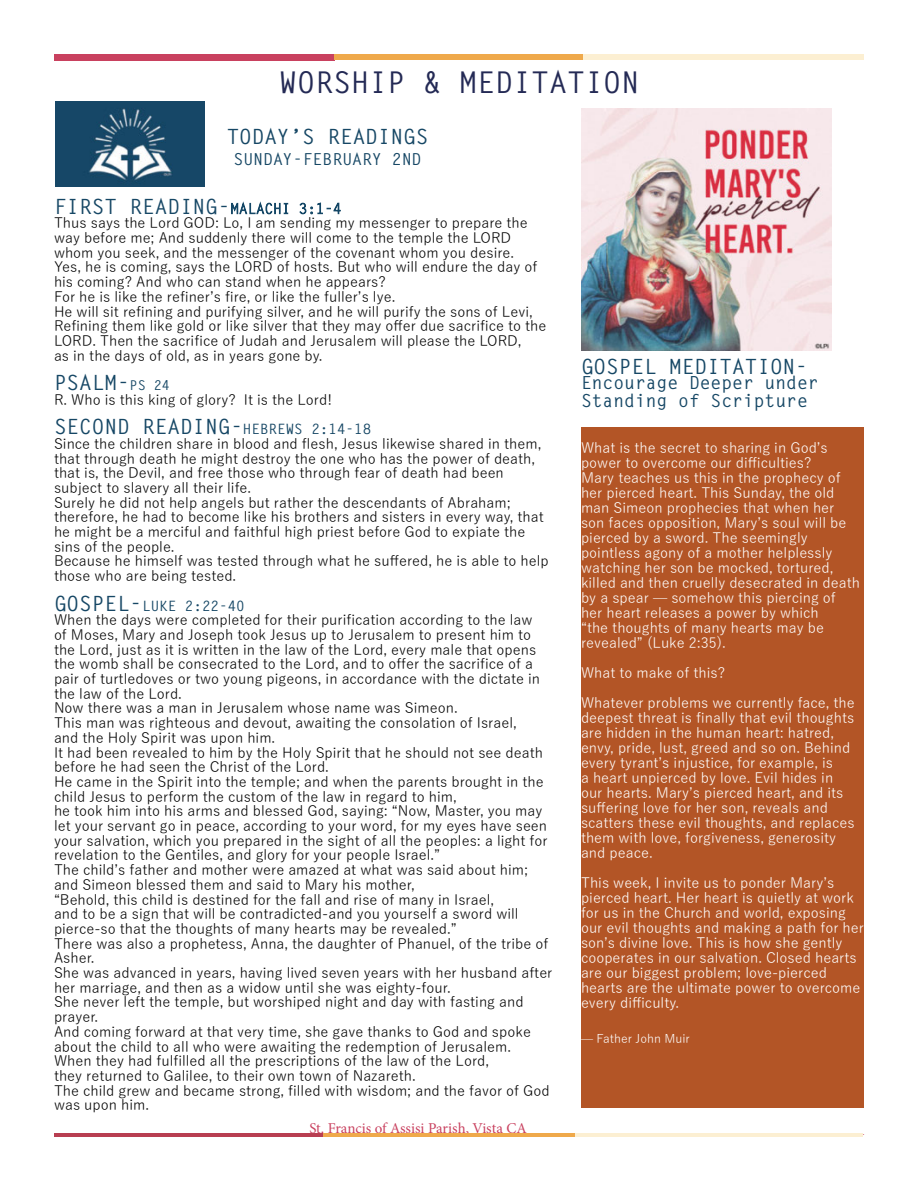
<style>
.page{position:relative;width:918px;height:1188px;background:#fff}
.page>*{position:absolute;margin:0;border:0;box-sizing:border-box;transform-origin:0 0}
.t1{font:700 30px "Letter Gothic Std";color:#242a55}
.t2{font:700 21px "Letter Gothic Std";color:#164765}
.t3{font:700 18px/18px "Letter Gothic Std";color:#164765}
.t4{font:700 16.5px "Letter Gothic Std";color:#164765}
.t5{font:14.25px/14.7px "Yu Go Pr 6 N";color:#000}
.t6{font:14.25px/15px "Yu Go Pr 6 N";color:#fff}
.t7{font:700 14.25px "Letter Gothic Std";color:#164765}
.t8{font:12px "Yu Go Pr 6 N";color:#fff}
.s1{font-weight:400;font-size:14.25px;color:#144766}
.s2{font-size:13.5px}
.s3{font-size:14.25px}
.s4{font-size:21px}
</style>
<div class="page">
<div style="left:54px;top:54px;width:281px;height:6px;background:#c9415f"></div>
<div style="left:335px;top:55px;width:248px;height:5px;background:#efa94b"></div>
<div style="left:583px;top:55px;width:281px;height:5px;background:#fcefd2"></div>
<div style="left:581px;top:427px;width:283px;height:681px;background:#b35526"></div>
<img style="left:55px;top:101px;width:150px;height:86px">
<img style="left:581px;top:108px;width:251px;height:243px">
<hr style="left:321px;top:1134px;width:254px;height:3px;background:#efa94b">
<hr style="left:575px;top:1134px;width:287px;height:3px;background:#fcefd2">
<hr style="left:54px;top:1134px;width:268px;height:3px;background:#b83e51">
<p class="t1" style="left:279px;top:64px;width:362px">WORSHIP &amp; MEDITATION</p>
<p class="t2" style="left:227px;top:124px;width:203px">TODAY’S READINGS</p>
<p class="t4" style="left:233px;top:149px;width:190px">SUNDAY-FEBRUARY 2ND</p>
<p class="t2" style="left:54px;top:193px;width:289px">FIRST READING-<span class="s1">MALACHI 3:1-4</span></p>
<p class="t5" style="left:54px;top:214px;width:475px">Thus says the Lord GOD: Lo, I am sending my messenger to prepare the way before me; And suddenly there will come to the temple the LORD</p>
<p class="t5" style="left:54px;top:243px;width:462px">whom you seek, and the messenger of the covenant whom you desire.</p>
<p class="t5" style="left:54px;top:258px;width:485px">Yes, he is coming, says the LORD of hosts. But who will endure the day of his coming? And who can stand when he appears?</p>
<p class="t5" style="left:54px;top:287px;width:343px">For he is like the refiner’s fire, or like the fuller’s lye.</p>
<p class="t5" style="left:54px;top:302px;width:480px">He will sit refining and purifying silver, and he will purify the sons of Levi,</p>
<p class="t5" style="left:54px;top:317px;width:494px">Refining them like gold or like silver that they may offer due sacrifice to the<br>LORD. Then the sacrifice of Judah and Jerusalem will please the LORD,</p>
<p class="t5" style="left:54px;top:346px;width:270px">as in the days of old, as in years gone by.</p>
<p class="t2" style="left:54px;top:370px;width:118px">PSALM-<span class="s2">PS 24</span></p>
<p class="t5" style="left:54px;top:390px;width:280px">R. Who is this king of glory? It is the Lord!</p>
<p class="t2" style="left:54px;top:414px;width:319px">SECOND READING-<span class="s3">HEBREWS 2:14-18</span></p>
<p class="t5" style="left:54px;top:434px;width:489px">Since the children share in blood and flesh, Jesus likewise shared in them,</p>
<p class="t5" style="left:54px;top:449px;width:483px">that through death he might destroy the one who has the power of death, that is, the Devil, and free those who through fear of death had been</p>
<p class="t5" style="left:54px;top:479px;width:199px">subject to slavery all their life.</p>
<p class="t5" style="left:54px;top:493px;width:458px">Surely he did not help angels but rather the descendants of Abraham;</p>
<p class="t5" style="left:54px;top:508px;width:491px">therefore, he had to become like his brothers and sisters in every way, that he might be a merciful and faithful high priest before God to expiate the sins of the people.</p>
<p class="t5" style="left:54px;top:552px;width:496px">Because he himself was tested through what he suffered, he is able to help those who are being tested.</p>
<p class="t7" style="left:54px;top:597px;width:192px"><span class="s4">GOSPEL-</span>LUKE 2:22-40</p>
<p class="t5" style="left:54px;top:611px;width:480px">When the days were completed for their purification according to the law</p>
<p class="t5" style="left:54px;top:626px;width:488px">of Moses, Mary and Joseph took Jesus up to Jerusalem to present him to the Lord, just as it is written in the law of the Lord, every male that opens the womb shall be consecrated to the Lord, and to offer the sacrifice of a pair of turtledoves or two young pigeons, in accordance with the dictate in the law of the Lord.</p>
<p class="t5" style="left:54px;top:699px;width:405px">Now there was a man in Jerusalem whose name was Simeon.</p>
<p class="t5" style="left:54px;top:714px;width:464px">This man was righteous and devout, awaiting the consolation of Israel,</p>
<p class="t5" style="left:54px;top:728px;width:223px">and the Holy Spirit was upon him.</p>
<p class="t5" style="left:54px;top:743px;width:491px">It had been revealed to him by the Holy Spirit that he should not see death</p>
<p class="t5" style="left:54px;top:758px;width:276px">before he had seen the Christ of the Lord.</p>
<p class="t5" style="left:54px;top:773px;width:491px">He came in the Spirit into the temple; and when the parents brought in the child Jesus to perform the custom of the law in regard to him,</p>
<p class="t5" style="left:54px;top:802px;width:495px">he took him into his arms and blessed God, saying: “Now, Master, you may let your servant go in peace, according to your word, for my eyes have seen your salvation, which you prepared in the sight of all the peoples: a light for revelation to the Gentiles, and glory for your people Israel.”</p>
<p class="t5" style="left:54px;top:861px;width:476px">The child’s father and mother were amazed at what was said about him;</p>
<p class="t5" style="left:54px;top:875px;width:362px">and Simeon blessed them and said to Mary his mother,</p>
<p class="t5" style="left:54px;top:890px;width:442px">“Behold, this child is destined for the fall and rise of many in Israel,</p>
<p class="t5" style="left:54px;top:905px;width:466px">and to be a sign that will be contradicted-and you yourself a sword will pierce-so that the thoughts of many hearts may be revealed.”</p>
<p class="t5" style="left:54px;top:934px;width:496px">There was also a prophetess, Anna, the daughter of Phanuel, of the tribe of<br>Asher.</p>
<p class="t5" style="left:54px;top:964px;width:500px">She was advanced in years, having lived seven years with her husband after her marriage, and then as a widow until she was eighty-four.</p>
<p class="t5" style="left:54px;top:993px;width:471px">She never left the temple, but worshiped night and day with fasting and prayer.</p>
<p class="t5" style="left:54px;top:1022px;width:478px">And coming forward at that very time, she gave thanks to God and spoke about the child to all who were awaiting the redemption of Jerusalem.</p>
<p class="t5" style="left:54px;top:1052px;width:437px">When they had fulfilled all the prescriptions of the law of the Lord,</p>
<p class="t5" style="left:54px;top:1067px;width:363px">they returned to Galilee, to their own town of Nazareth.</p>
<p class="t5" style="left:54px;top:1081px;width:497px">The child grew and became strong, filled with wisdom; and the favor of God was upon him.</p>
<p class="t2" style="left:581px;top:354px;width:228px">GOSPEL MEDITATION-</p>
<p class="t3" style="left:581px;top:374px;width:239px">Encourage Deeper under<br>Standing of Scripture</p>
<p class="t6" style="left:581px;top:438px;width:248px">What is the secret to sharing in God’s power to overcome our difficulties?</p>
<p class="t6" style="left:581px;top:468px;width:261px">Mary teaches us this in the prophecy of her pierced heart. This Sunday, the old man Simeon prophecies that when her</p>
<p class="t6" style="left:581px;top:513px;width:267px">son faces opposition, Mary’s soul will be pierced by a sword. The seemingly</p>
<p class="t6" style="left:581px;top:543px;width:281px">pointless agony of a mother helplessly watching her son be mocked, tortured, killed and then cruelly desecrated in death by a spear — somehow this piercing of</p>
<p class="t6" style="left:581px;top:603px;width:239px">her heart releases a power by which</p>
<p class="t6" style="left:581px;top:618px;width:244px">“the thoughts of many hearts may be</p>
<p class="t6" style="left:581px;top:633px;width:146px">revealed” (Luke 2:35).</p>
<p class="t6" style="left:581px;top:663px;width:146px">What to make of this?</p>
<p class="t6" style="left:581px;top:693px;width:275px">Whatever problems we currently face, the deepest threat is finally that evil thoughts are hidden in the human heart: hatred, envy, pride, lust, greed and so on. Behind every tyrant’s injustice, for example, is<br>a heart unpierced by love. Evil hides in our hearts. Mary’s pierced heart, and its suffering love for her son, reveals and scatters these evil thoughts, and replaces them with love, forgiveness, generosity and peace.</p>
<p class="t6" style="left:581px;top:873px;width:284px">This week, I invite us to ponder Mary’s pierced heart. Her heart is quietly at work for us in the Church and world, exposing our evil thoughts and making a path for her son’s divine love. This is how she gently cooperates in our salvation. Closed hearts are our biggest problem; love-pierced hearts are the ultimate power to overcome every difficulty.</p>
<p class="t8" style="left:581px;top:1028px;width:110px">— Father John Muir</p>
</div>
